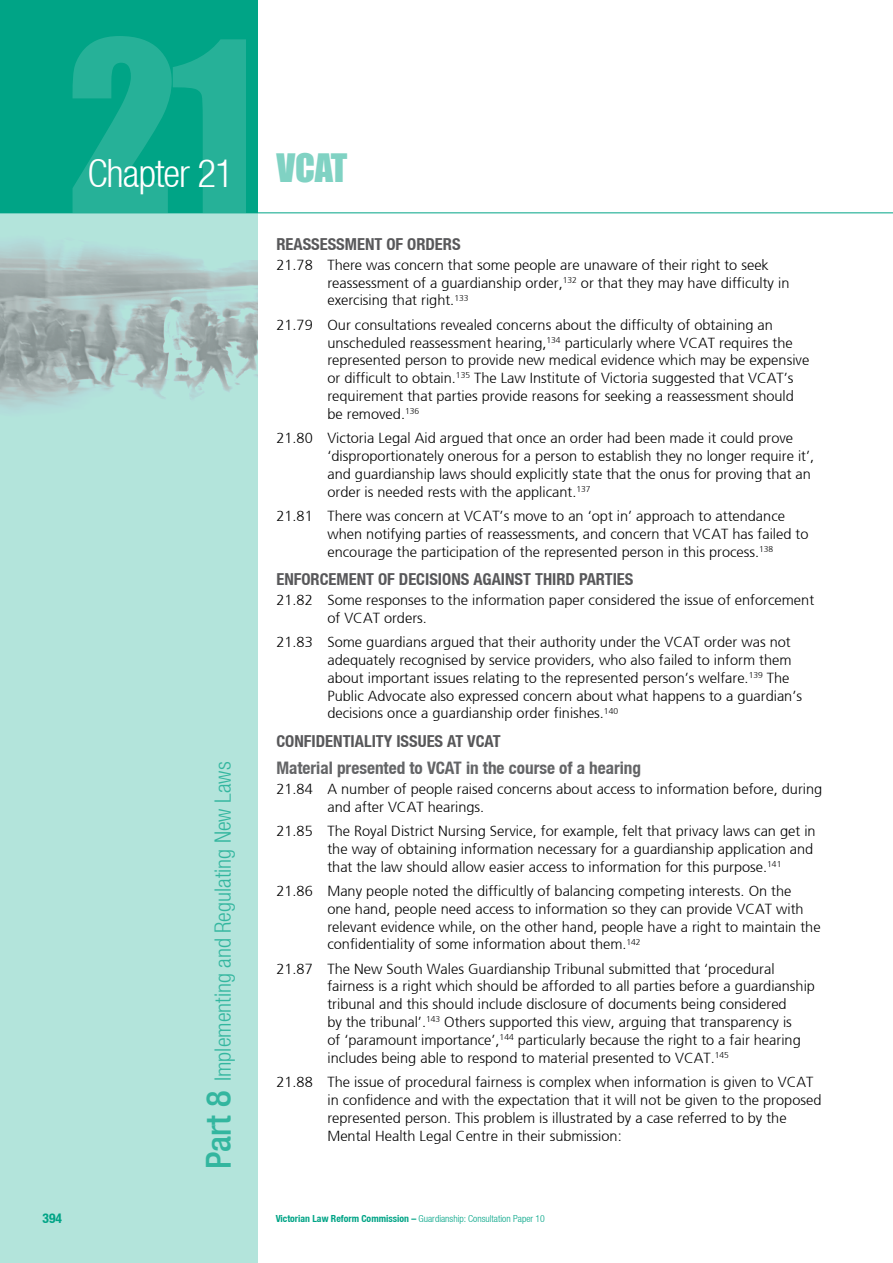
<style>
.page{position:relative;width:893px;height:1263px;background:#fff}
.page>*{position:absolute;margin:0;border:0;box-sizing:border-box;transform-origin:0 0}
.t1{font:219.6px "Impact";color:#fff}
.t2{font:300 condensed 39px "Helvetica Neue LT";letter-spacing:-.025em;color:#fff}
.t3{font:300 condensed 22.5px "Helvetica Neue LT";color:#33b69f}
.t4{font:700 condensed 17.25px "Helvetica Neue LT";color:#646567}
.t5{font:700 condensed 16.5px "Helvetica Neue LT";color:#58585a}
.t6{font:300 14.55px/17.9px "Frutiger";color:#000}
.t7{font:700 condensed 13.5px "Helvetica Neue LT";color:#00a486}
.t8{font:300 condensed 9.75px "Helvetica Neue LT";color:#00a486}
.s1{font-family:"Impact";font-weight:400;font-stretch:normal;font-size:36px;color:#80d2c3}
.s2{font-weight:500;font-size:34.5px}
.s3{font-weight:700}
</style>
<div class="page">
<div style="left:0;top:191px;width:257px;height:1072px;background:#b3e4db"></div>
<div style="left:0;top:0;width:257px;height:213px;background:#00a486"></div>
<hr style="left:0;top:213px;width:893px;height:1px;background:#00a486">
<img style="left:0;top:213px;width:257px;height:197px">
<h1 class="t1" style="left:67px;top:-44px;width:190px">21</h1>
<h2 class="t2" style="left:87px;top:151px;width:262px">Chapter 21 <span class="s1">VCAT</span></h2>
<h3 class="t3" style="left:210px;top:1169px;width:409px;rotate:-90deg"><span class="s2">Part 8</span> Implementing and Regulating New Laws</h3>
<p class="t5" style="left:276px;top:234px;width:19px">REASSESSMENT</p>
<p class="t5" style="left:386px;top:234px;width:31px">OF ORDERS</p>
<p class="t6" style="left:327px;top:256px;width:463px;text-indent:-51px">21.78 There was concern that some people are unaware of their right to seek reassessment of a guardianship order,<sup>132</sup> or that they may have difficulty in exercising that right.<sup>133</sup></p>
<p class="t6" style="left:327px;top:316px;width:483px;text-indent:-51px">21.79 Our consultations revealed concerns about the difficulty of obtaining an unscheduled reassessment hearing,<sup>134</sup> particularly where VCAT requires the represented person to provide new medical evidence which may be expensive or difficult to obtain.<sup>135</sup> The Law Institute of Victoria suggested that VCAT’s requirement that parties provide reasons for seeking a reassessment should be removed.<sup>136</sup></p>
<p class="t6" style="left:327px;top:429px;width:488px;text-indent:-51px">21.80 Victoria Legal Aid argued that once an order had been made it could prove ‘disproportionately onerous for a person to establish they no longer require it’, and guardianship laws should explicitly state that the onus for proving that an order is needed rests with the applicant.<sup>137</sup></p>
<p class="t6" style="left:327px;top:507px;width:483px;text-indent:-51px">21.81 There was concern at VCAT’s move to an ‘opt in’ approach to attendance when notifying parties of reassessments, and concern that VCAT has failed to encourage the participation of the represented person in this process.<sup>138</sup></p>
<p class="t5" style="left:276px;top:569px;width:18px">ENFORCEMENT</p>
<p class="t5" style="left:378px;top:569px;width:30px">OF DECISIONS</p>
<p class="t5" style="left:473px;top:569px;width:10px">AGAINST</p>
<p class="t5" style="left:535px;top:569px;width:9px">THIRD</p>
<p class="t5" style="left:579px;top:569px;width:9px">PARTIES</p>
<p class="t6" style="left:327px;top:591px;width:488px;text-indent:-51px">21.82 Some responses to the information paper considered the issue of enforcement of VCAT orders.</p>
<p class="t6" style="left:327px;top:633px;width:476px;text-indent:-51px">21.83 Some guardians argued that their authority under the VCAT order was not adequately recognised by service providers, who also failed to inform them about important issues relating to the represented person’s welfare.<sup>139</sup> The Public Advocate also expressed concern about what happens to a guardian’s decisions once a guardianship order finishes.<sup>140</sup></p>
<p class="t5" style="left:276px;top:731px;width:18px">CONFIDENTIALITY</p>
<p class="t5" style="left:396px;top:731px;width:106px">ISSUES AT VCAT</p>
<p class="t4" style="left:276px;top:757px;width:366px">MATERIAL PRESENTED TO VCAT IN THE COURSE OF A HEARING</p>
<p class="t6" style="left:327px;top:780px;width:496px;text-indent:-51px">21.84 A number of people raised concerns about access to information before, during and after VCAT hearings.</p>
<p class="t6" style="left:327px;top:822px;width:490px;text-indent:-51px">21.85 The Royal District Nursing Service, for example, felt that privacy laws can get in the way of obtaining information necessary for a guardianship application and that the law should allow easier access to information for this purpose.<sup>141</sup></p>
<p class="t6" style="left:327px;top:882px;width:495px;text-indent:-51px">21.86 Many people noted the difficultly of balancing competing interests. On the<br>one hand, people need access to information so they can provide VCAT with relevant evidence while, on the other hand, people have a right to maintain the confidentiality of some information about them.<sup>142</sup></p>
<p class="t6" style="left:327px;top:960px;width:489px;text-indent:-51px">21.87 The New South Wales Guardianship Tribunal submitted that ‘procedural fairness is a right which should be afforded to all parties before a guardianship tribunal and this should include disclosure of documents being considered<br>by the tribunal’.<sup>143</sup> Others supported this view, arguing that transparency is<br>of ‘paramount importance’,<sup>144</sup> particularly because the right to a fair hearing includes being able to respond to material presented to VCAT.<sup>145</sup></p>
<p class="t6" style="left:327px;top:1073px;width:495px;text-indent:-51px">21.88 The issue of procedural fairness is complex when information is given to VCAT in confidence and with the expectation that it will not be given to the proposed represented person. This problem is illustrated by a case referred to by the Mental Health Legal Centre in their submission:</p>
<p class="t7" style="left:43px;top:1209px;width:21px">394</p>
<p class="t8" style="left:276px;top:1213px;width:271px"><span class="s3">VICTORIAN LAW REFORM COMMISSION –</span> Guardianship: Consultation Paper 10</p>
</div>
